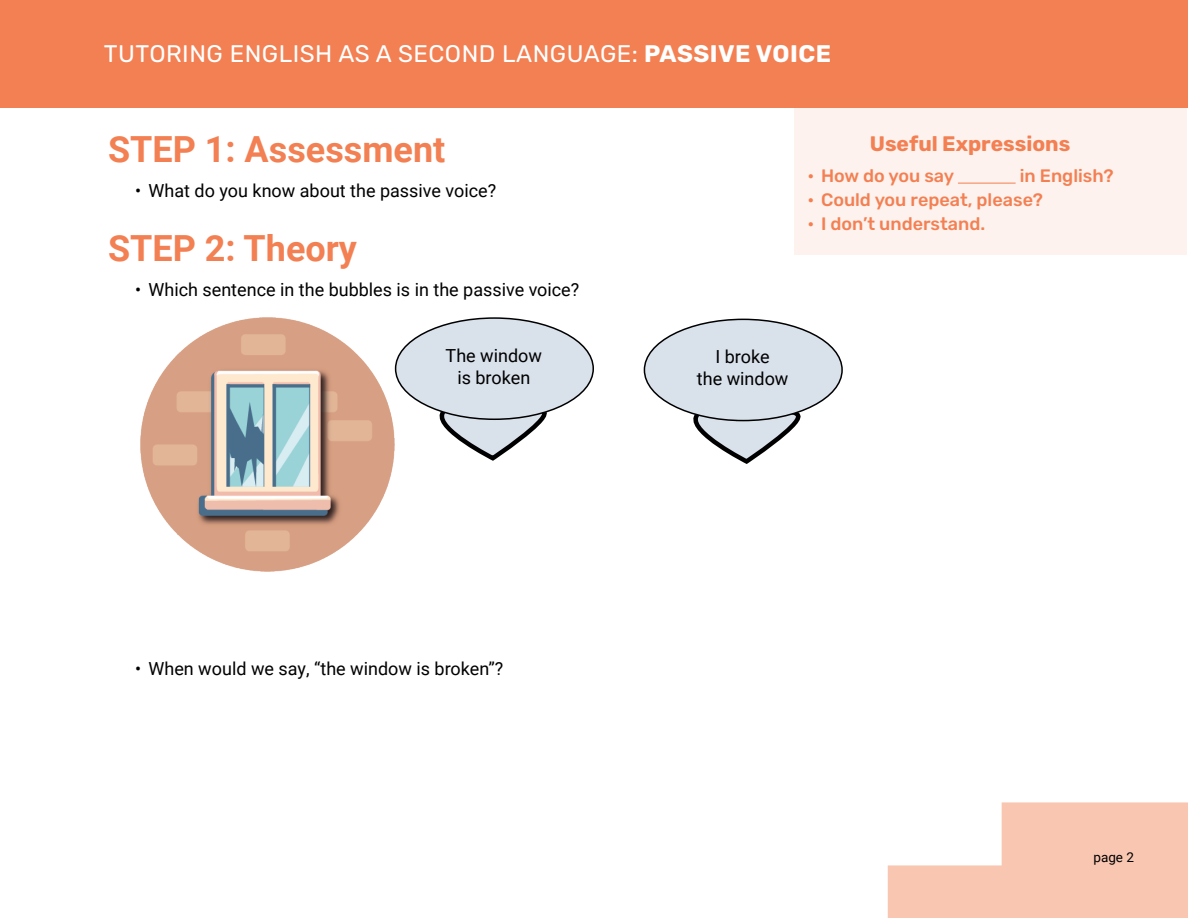
<style>
.page{position:relative;width:1188px;height:918px;background:#fff}
.page>*{position:absolute;margin:0;border:0;box-sizing:border-box;transform-origin:0 0}
.t1{font:700 36px "Roboto";color:#f38053}
.t2{font:24px "Rubik";letter-spacing:.02em;color:#fff}
.t3{font:700 21px "Rubik";color:#f38053}
.t4{font:18px/21.6px "Roboto";color:#000;text-align:center}
.t5{font:500 18px "Rubik";color:#f38053}
.t6{font:13.5px "Roboto";color:#000}
.s1{font-weight:700}
</style>
<div class="page">
<svg style="left:888px;top:802px;width:300px;height:116px"></svg>
<div style="left:0;top:0;width:1188px;height:108px;background:#f38053"></div>
<svg style="left:436px;top:322px;width:118px;height:139px"></svg>
<svg style="left:690px;top:325px;width:117px;height:139px"></svg>
<div style="left:794px;top:108px;width:393px;height:146px;background:#fef2ee"></div>
<hr style="left:958px;top:183px;width:58px;height:1px;background:#f38053">
<img style="left:140px;top:317px;width:255px;height:255px">
<div style="left:396px;top:318px;width:197px;height:101px;background:#d9e1eb;border-radius:50%"></div>
<div style="left:644px;top:319px;width:198px;height:102px;background:#d9e1eb;border-radius:50%"></div>
<h2 class="t2" style="left:104px;top:40px;width:729px">TUTORING ENGLISH AS A SECOND LANGUAGE: <span class="s1">PASSIVE VOICE</span></h2>
<h1 class="t1" style="left:108px;top:124px;width:339px">STEP 1: Assessment</h1>
<p class="t4" style="left:135px;top:179px;width:363px">• What do you know about the passive voice?</p>
<h1 class="t1" style="left:108px;top:223px;width:251px">STEP 2: Theory</h1>
<p class="t4" style="left:135px;top:278px;width:446px">• Which sentence in the bubbles is in the passive voice?</p>
<p class="t4" style="left:446px;top:344px;width:98px">The window is broken</p>
<p class="t4" style="left:697px;top:346px;width:93px">I broke<br>the window</p>
<p class="t3" style="left:870px;top:132px;width:202px">Useful Expressions</p>
<p class="t5" style="left:808px;top:166px;width:148px">• How do you say</p>
<p class="t5" style="left:1020px;top:166px;width:95px">in English?</p>
<p class="t5" style="left:808px;top:190px;width:237px">• Could you repeat, please?</p>
<p class="t5" style="left:808px;top:214px;width:179px">• I don’t understand.</p>
<p class="t4" style="left:135px;top:657px;width:370px">• When would we say, “the window is broken”?</p>
<p class="t6" style="left:1093px;top:848px;width:42px">page 2</p>
</div>
